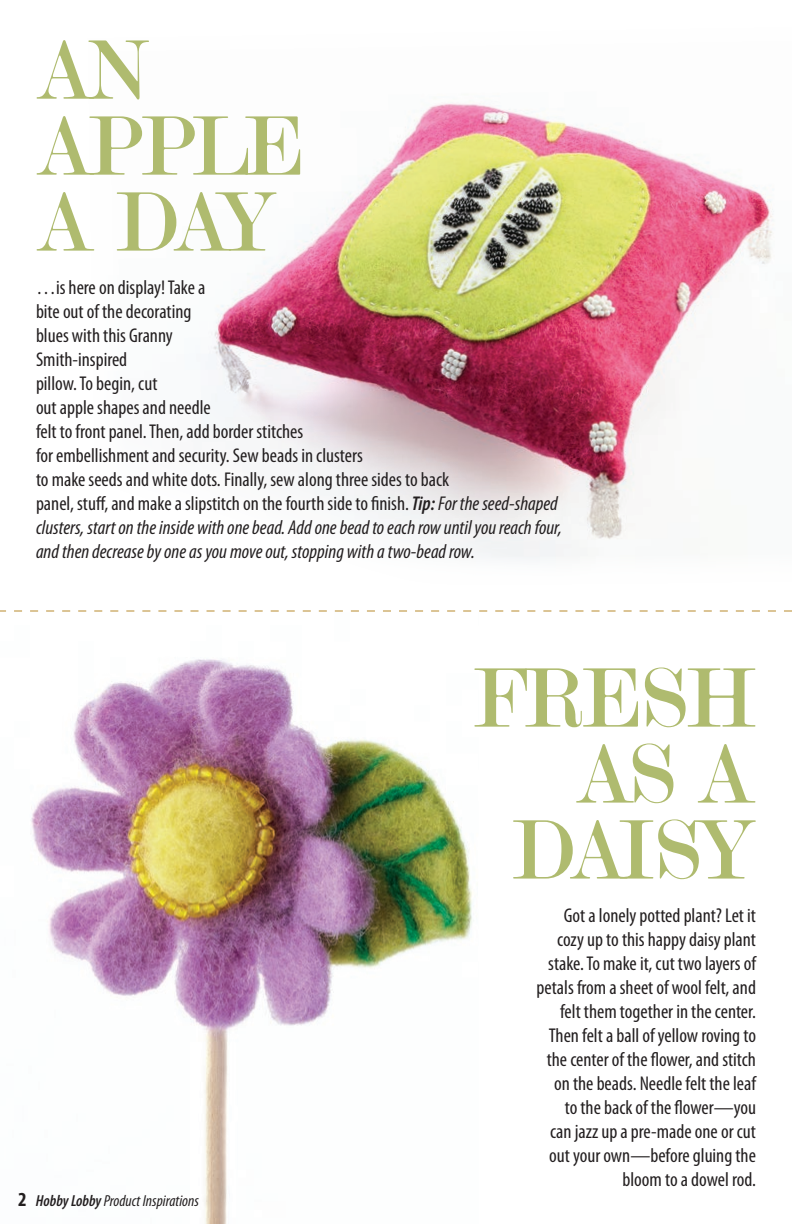
<style>
.page{position:relative;width:792px;height:1224px;background:#fff}
.page>*{position:absolute;margin:0;border:0;box-sizing:border-box;transform-origin:0 0}
.t1{font:90px/76px "AT Modern Twenty";letter-spacing:-.055em;color:#afbb6f;scale:.95 1}
.t2{font:condensed 20px/24px "Myriad Pro";color:#231f20}
.t3{font:italic condensed 16px "Myriad Pro";color:#231f20}
.s1{font-weight:600;font-style:italic}
.s2{font-style:italic}
.s3{font-weight:700;font-style:normal;font-size:20px}
.s4{font-weight:600}
</style>
<div class="page">
<img style="left:282px;top:103px;width:492px;height:437px">
<img style="left:31px;top:659px;width:441px;height:565px">
<svg style="left:0;top:610px;width:792px;height:2px"></svg>
<img style="left:206px;top:257px;width:377px;height:302px">
<p class="t1" style="left:36px;top:31px;width:282px">AN<br>APPLE<br>A DAY</p>
<p class="t2" style="left:36px;top:275px;width:527px">…is here on display! Take a<br>bite out of the decorating<br>blues with this Granny<br>Smith-inspired<br>pillow. To begin, cut<br>out apple shapes and needle<br>felt to front panel. Then, add border stitches<br>for embellishment and security. Sew beads in clusters<br>to make seeds and white dots. Finally, sew along three sides to back<br>panel, stuff, and make a slipstitch on the fourth side to finish. <span class="s1">Tip:</span> <span class="s2">For the seed-shaped clusters, start on the inside with one bead. Add one bead to each row until you reach four, and then decrease by one as you move out, stopping with a two-bead row.</span></p>
<p class="t1" style="left:474px;top:659px;width:299px;text-align:right">FRESH<br>AS A<br>DAISY</p>
<p class="t3" style="left:18px;top:1191px;width:182px"><span class="s3">2</span> <span class="s4">Hobby Lobby</span> Product Inspirations</p>
<p class="t2" style="left:537px;top:903px;width:221px;text-align:right">Got a lonely potted plant? Let it cozy up to this happy daisy plant stake. To make it, cut two layers of petals from a sheet of wool felt, and felt them together in the center.<br>Then felt a ball of yellow roving to the center of the flower, and stitch on the beads. Needle felt the leaf to the back of the flower—you<br>can jazz up a pre-made one or cut out your own—before gluing the bloom to a dowel rod.</p>
</div>
